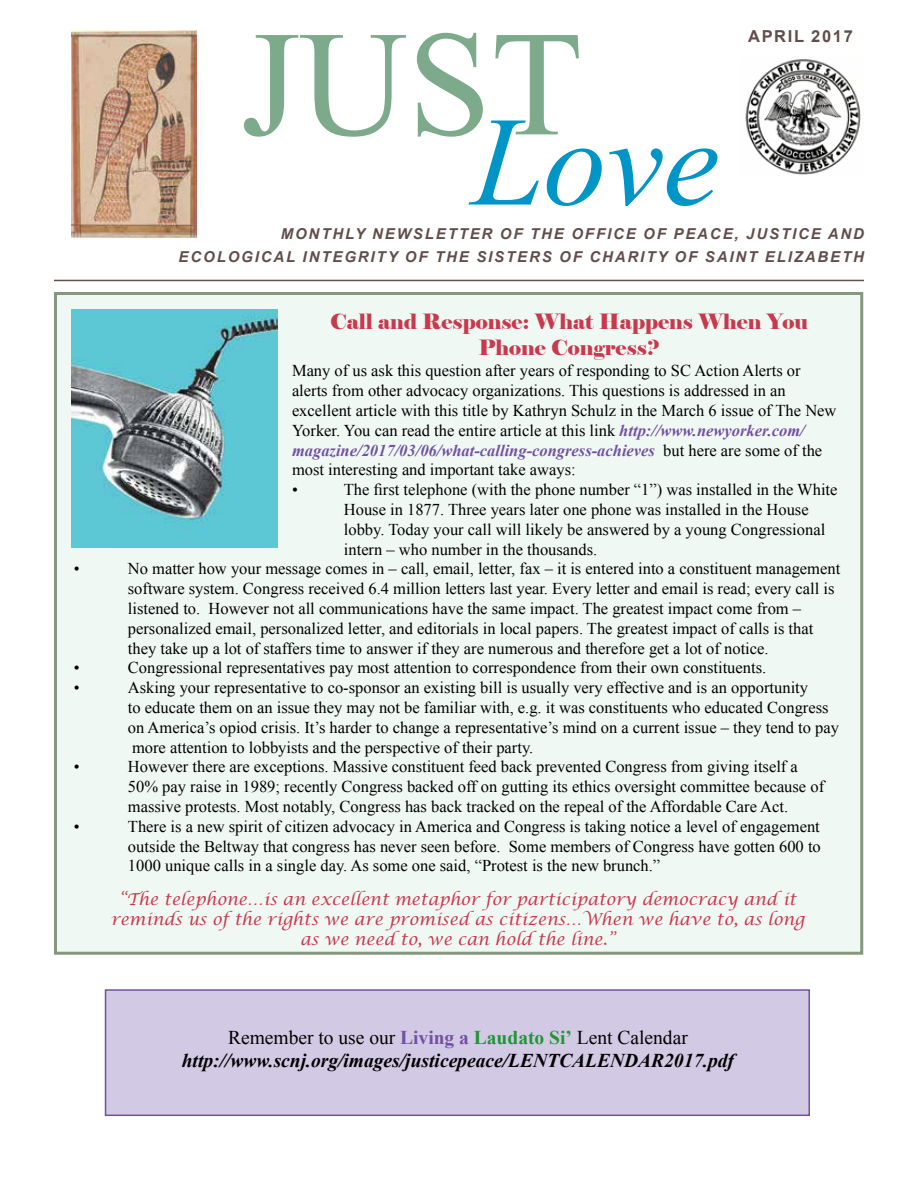
<style>
.page{position:relative;width:918px;height:1188px;background:#fff}
.page>*{position:absolute;margin:0;border:0;box-sizing:border-box;transform-origin:0 0}
.t1{font:150px "Times New Roman";color:#7eaa8c}
.t2{font:italic 126.9px "Times New Roman";color:#0095c7}
.t3{font:21px/25.2px "Elephant";color:#c9394d;text-align:center}
.t4{font:italic 700 19.5px/23.4px "Times New Roman";color:#000;text-align:center}
.t5{font:16.5px/19.8px "Times New Roman";color:#000}
.t6{font:italic 16.5px/19.8px "Lucida Calligraphy";color:#c9394d;text-align:center}
.t7{font:700 16.5px "Arial";letter-spacing:.1em;color:#614d49}
.t8{font:italic 700 15px/22.5px "Arial";letter-spacing:.125em;color:#614d49;text-align:right}
.s1{font-weight:700;font-style:italic;color:#7251a1}
.s2{font-weight:400;font-style:normal}
.s3{font-style:normal;color:#7251a1}
.s4{font-style:normal;color:#219435}
</style>
<div class="page">
<div style="left:54px;top:292px;width:809px;height:663px;background:#f0f8f4;border:3px solid #85977d"></div>
<div style="left:361px;top:41px;width:9px;height:8px;border:2px solid #fff;border-radius:50%"></div>
<div style="left:441px;top:41px;width:9px;height:8px;border:2px solid #fff;border-radius:50%"></div>
<hr style="left:54px;top:280px;width:810px;height:1px;background:#614d49">
<img style="left:745px;top:59px;width:116px;height:116px">
<img style="left:71px;top:30px;width:126px;height:207px">
<img style="left:71px;top:309px;width:207px;height:239px">
<div style="left:105px;top:989px;width:705px;height:127px;background:#d2c9e4;border:2px solid #7251a1"></div>
<p class="t7" style="left:748px;top:26px;width:106px">APRIL 2017</p>
<h1 class="t1" style="left:241px;top:-17px;width:343px">JUST</h1>
<h2 class="t2" style="left:472px;top:75px;width:248px">Love</h2>
<p class="t8" style="left:179px;top:223px;width:687px">MONTHLY NEWSLETTER OF THE OFFICE OF PEACE, JUSTICE AND<br>ECOLOGICAL INTEGRITY OF THE SISTERS OF CHARITY OF SAINT ELIZABETH</p>
<p class="t3" style="left:330px;top:310px;width:480px">Call and Response: What Happens When You<br>Phone Congress?</p>
<p class="t5" style="left:292px;top:361px;width:546px">Many of us ask this question after years of responding to SC Action Alerts or alerts from other advocacy organizations. This questions is addressed in an excellent article with this title by Kathryn Schulz in the March 6 issue of The New Yorker. You can read the entire article at this link <span class="s1">http://www.newyorker.com/ magazine/2017/03/06/what-calling-congress-achieves</span> but here are some of the most interesting and important take aways:<br>•</p>
<p class="t5" style="left:344px;top:480px;width:495px">The first telephone (with the phone number “1”) was installed in the White House in 1877. Three years later one phone was installed in the House lobby. Today your call will likely be answered by a young Congressional intern – who number in the thousands.</p>
<p class="t5" style="left:74px;top:559px;width:7px">•</p>
<p class="t5" style="left:128px;top:559px;width:714px">No matter how your message comes in – call, email, letter, fax – it is entered into a constituent management software system. Congress received 6.4 million letters last year. Every letter and email is read; every call is listened to. However not all communications have the same impact. The greatest impact come from – personalized email, personalized letter, and editorials in local papers. The greatest impact of calls is that they take up a lot of staffers time to answer if they are numerous and therefore get a lot of notice.</p>
<p class="t5" style="left:74px;top:658px;width:7px">•</p>
<p class="t5" style="left:128px;top:658px;width:640px">Congressional representatives pay most attention to correspondence from their own constituents.</p>
<p class="t5" style="left:74px;top:678px;width:7px">•</p>
<p class="t5" style="left:128px;top:678px;width:713px">Asking your representative to co-sponsor an existing bill is usually very effective and is an opportunity<br>to educate them on an issue they may not be familiar with, e.g. it was constituents who educated Congress on America’s opiod crisis. It’s harder to change a representative’s mind on a current issue – they tend to pay more attention to lobbyists and the perspective of their party.</p>
<p class="t5" style="left:74px;top:757px;width:7px">•</p>
<p class="t5" style="left:128px;top:757px;width:698px">However there are exceptions. Massive constituent feed back prevented Congress from giving itself a<br>50% pay raise in 1989; recently Congress backed off on gutting its ethics oversight committee because of massive protests. Most notably, Congress has back tracked on the repeal of the Affordable Care Act.</p>
<p class="t5" style="left:74px;top:816px;width:7px">•</p>
<p class="t5" style="left:128px;top:816px;width:694px;text-align:justify">There is a new spirit of citizen advocacy in America and Congress is taking notice a level of engagement outside the Beltway that congress has never seen before. Some members of Congress have gotten 600 to 1000 unique calls in a single day. As some one said, “Protest is the new brunch.”</p>
<p class="t6" style="left:111px;top:890px;width:695px">“The telephone…is an excellent metaphor for participatory democracy and it reminds us of the rights we are promised as citizens…When we have to, as long as we need to, we can hold the line.”</p>
<p class="t4" style="left:182px;top:1025px;width:554px"><span class="s2">Remember to use our</span> <span class="s3">Living a</span> <span class="s4">Laudato Si’</span> <span class="s2">Lent Calendar </span>http://www.scnj.org/images/justicepeace/LENTCALENDAR2017.pdf</p>
</div>
